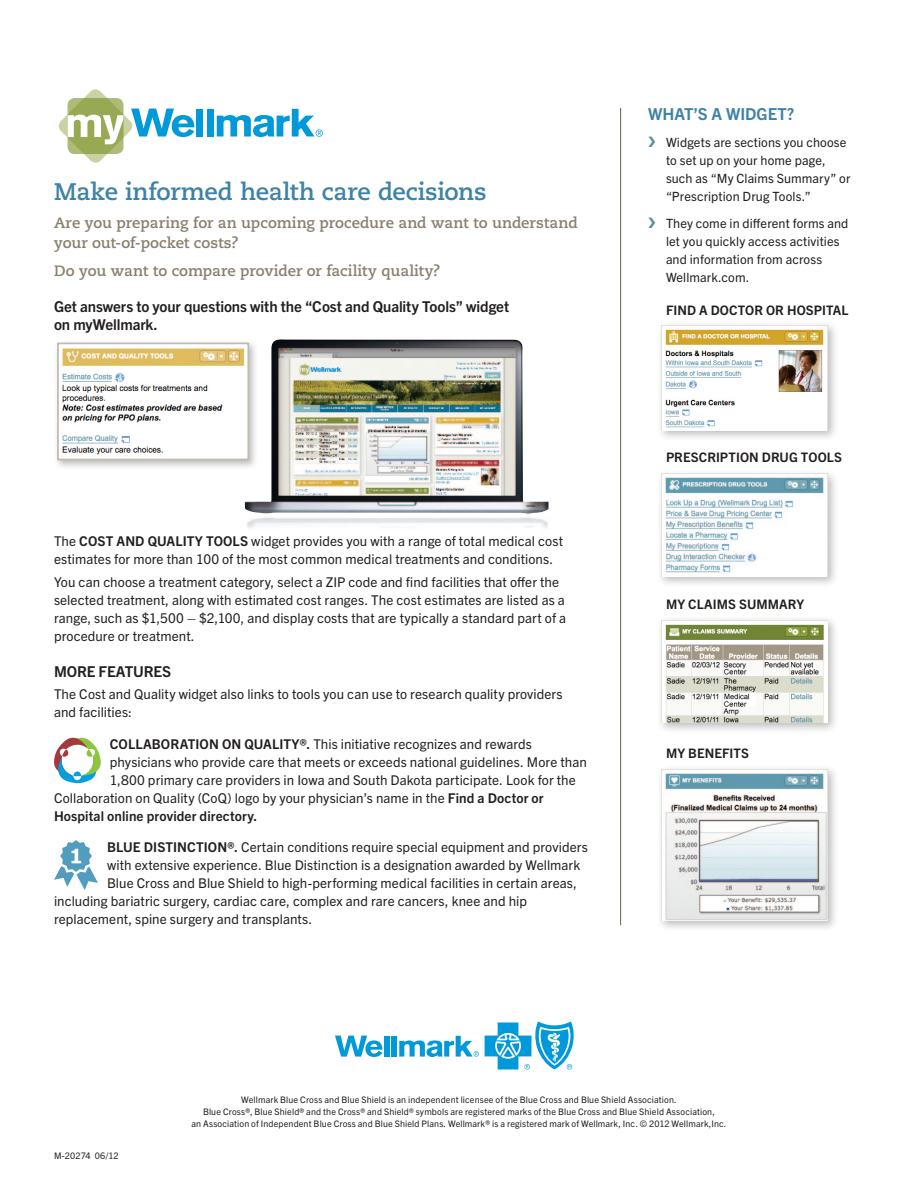
<style>
.page{position:relative;width:918px;height:1188px;background:#fff}
.page>*{position:absolute;margin:0;border:0;box-sizing:border-box;transform-origin:0 0}
.t1{font:700 24px "Caecilia LT Std";letter-spacing:-.01em;color:#3e82a7}
.SB_H1{font:700 16.5px "Trade Gothic Next LT Pro";color:#3e82a7}
.t2{font:700 15px/19.5px "Caecilia LT Std";color:#887f6f}
.t3{font:700 15px/18px "Trade Gothic Next LT Pro";letter-spacing:-.005em;color:#231f20}
.PAR{font:13.5px/18px "Trade Gothic Next LT Pro";letter-spacing:.005em;color:#231f20}
.PAR-2{font:700 13.5px "Trade Gothic Next LT Pro";letter-spacing:.01em;color:#231f20}
.Q_BM{font:700 13.2px "Trade Gothic Next LT Pro";letter-spacing:.005em;color:#231f20}
.t4{font:12.75px/18px "Trade Gothic Next LT Pro";letter-spacing:.01em;color:#231f20}
.DISCLAIMER{font:9px/12px "Trade Gothic Next LT Pro";letter-spacing:.015em;color:#231f20;text-align:center}
.FORM{font:9px "Trade Gothic Next LT Pro";letter-spacing:.01em;color:#231f20}
.s1{font-weight:700}
</style>
<div class="page">
<img style="left:247px;top:522px;width:301px;height:6px">
<div style="left:392px;top:1036px;width:5px;height:21px;background:#0099da"></div>
<div style="left:384px;top:1036px;width:5px;height:21px;background:#0099da"></div>
<svg style="left:335px;top:1036px;width:47px;height:21px"></svg>
<svg style="left:399px;top:1036px;width:80px;height:21px"></svg>
<svg style="left:485px;top:1021px;width:89px;height:48px"></svg>
<svg style="left:54px;top:737px;width:47px;height:46px"></svg>
<svg style="left:54px;top:840px;width:44px;height:50px"></svg>
<hr style="left:620px;top:108px;width:1px;height:817px;background:#685d49">
<div style="left:656px;top:320px;width:183px;height:122px;background:#231f20;opacity:.3"></div>
<img style="left:662px;top:325px;width:165px;height:105px">
<div style="left:656px;top:469px;width:183px;height:119px;background:#231f20;opacity:.3"></div>
<img style="left:662px;top:474px;width:165px;height:102px">
<div style="left:656px;top:615px;width:183px;height:119px;background:#231f20;opacity:.3"></div>
<img style="left:662px;top:620px;width:165px;height:103px">
<div style="left:656px;top:764px;width:183px;height:168px;background:#231f20;opacity:.3"></div>
<img style="left:662px;top:770px;width:165px;height:151px">
<div style="left:207px;top:109px;width:6px;height:28px;background:#0099da"></div>
<div style="left:197px;top:109px;width:6px;height:28px;background:#0099da"></div>
<svg style="left:217px;top:109px;width:106px;height:28px"></svg>
<svg style="left:58px;top:89px;width:136px;height:74px"></svg>
<div style="left:236px;top:327px;width:313px;height:195px;background:#231f20;opacity:.75"></div>
<div style="left:54px;top:339px;width:205px;height:131px;background:#231f20;opacity:.3"></div>
<img style="left:60px;top:346px;width:186px;height:111px">
<div style="left:57px;top:343px;width:192px;height:117px;border:2px solid #c1bbaf"></div>
<h1 class="t1" style="left:54px;top:177px;width:434px">Make informed health care decisions</h1>
<h1 class="t2" style="left:54px;top:214px;width:525px">Are you preparing for an upcoming procedure and want to understand your out-of-pocket costs?</h1>
<h1 class="t2" style="left:54px;top:262px;width:388px">Do you want to compare provider or facility quality?</h1>
<h1 class="t3" style="left:54px;top:297px;width:457px">Get answers to your questions with the “Cost and Quality Tools” widget on myWellmark.</h1>
<p class="PAR" style="left:54px;top:532px;width:511px">The <span class="s1">COST AND QUALITY TOOLS</span> widget provides you with a range of total medical cost estimates for more than 100 of the most common medical treatments and conditions.</p>
<p class="PAR" style="left:54px;top:572px;width:514px">You can choose a treatment category, select a ZIP code and find facilities that offer the selected treatment, along with estimated cost ranges. The cost estimates are listed as a range, such as $1,500 – $2,100, and display costs that are typically a standard part of a procedure or treatment.</p>
<h3 class="t3" style="left:54px;top:661px;width:119px">MORE FEATURES</h3>
<p class="PAR" style="left:54px;top:685px;width:510px">The Cost and Quality widget also links to tools you can use to research quality providers and facilities:</p>
<p class="PAR" style="left:110px;top:734px;width:424px"><span class="s1">COLLABORATION ON QUALITY®.</span> This initiative recognizes and rewards</p>
<p class="PAR" style="left:110px;top:752px;width:479px">physicians who provide care that meets or exceeds national guidelines. More than</p>
<p class="PAR" style="left:110px;top:770px;width:468px">1,800 primary care providers in Iowa and South Dakota participate. Look for the</p>
<p class="PAR" style="left:54px;top:788px;width:491px">Collaboration on Quality (CoQ) logo by your physician’s name in the <span class="s1">Find a Doctor or</span></p>
<p class="PAR-2" style="left:54px;top:807px;width:205px">Hospital online provider directory.</p>
<p class="PAR" style="left:107px;top:838px;width:482px"><span class="s1">BLUE DISTINCTION®.</span> Certain conditions require special equipment and providers</p>
<p class="PAR" style="left:107px;top:856px;width:475px">with extensive experience. Blue Distinction is a designation awarded by Wellmark</p>
<p class="PAR" style="left:107px;top:874px;width:471px">Blue Cross and Blue Shield to high-performing medical facilities in certain areas,</p>
<p class="PAR" style="left:54px;top:892px;width:475px">including bariatric surgery, cardiac care, complex and rare cancers, knee and hip</p>
<p class="PAR" style="left:54px;top:910px;width:260px">replacement, spine surgery and transplants.</p>
<p class="SB_H1" style="left:648px;top:102px;width:148px">WHAT’S A WIDGET?</p>
<p class="t4" style="left:666px;top:132px;width:186px">Widgets are sections you choose to set up on your home page, such as “My Claims Summary” or “Prescription Drug Tools.”</p>
<p class="t4" style="left:666px;top:213px;width:184px">They come in different forms and let you quickly access activities and information from across<br>Wellmark.com.</p>
<p class="Q_BM" style="left:666px;top:301px;width:184px">FIND A DOCTOR OR HOSPITAL</p>
<p class="Q_BM" style="left:666px;top:449px;width:178px">PRESCRIPTION DRUG TOOLS</p>
<p class="Q_BM" style="left:666px;top:595px;width:140px">MY CLAIMS SUMMARY</p>
<p class="Q_BM" style="left:666px;top:744px;width:85px">MY BENEFITS</p>
<p class="FORM" style="left:54px;top:1149px;width:66px">M-20274 06/12</p>
<p class="DISCLAIMER" style="left:191px;top:1093px;width:537px">Wellmark Blue Cross and Blue Shield is an independent licensee of the Blue Cross and Blue Shield Association.<br>Blue Cross®, Blue Shield® and the Cross® and Shield® symbols are registered marks of the Blue Cross and Blue Shield Association,<br>an Association of Independent Blue Cross and Blue Shield Plans. Wellmark® is a registered mark of Wellmark, Inc. © 2012 Wellmark,Inc.</p>
</div>
